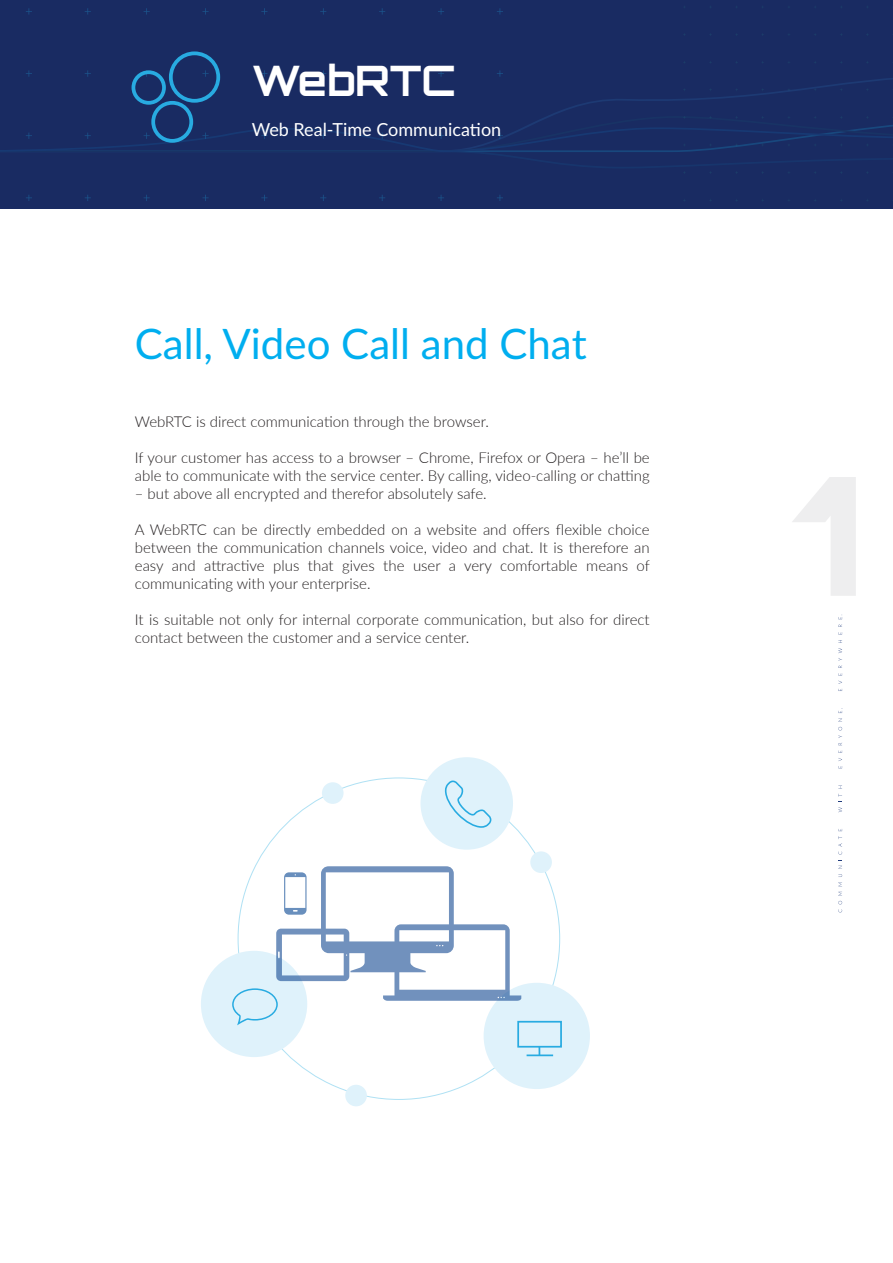
<style>
.page{position:relative;width:893px;height:1263px;background:#fff}
.page>*{position:absolute;margin:0;border:0;box-sizing:border-box;transform-origin:0 0}
.t1{font:42px "Lato";color:#00aeef}
.t2{font:700 42px "Orbitron";color:#fff}
.t3{font:18px "Lato";color:#fff}
.t4{font:300 15px/18px "Lato";color:#231f20}
</style>
<div class="page">
<div style="left:0;top:0;width:892px;height:208px;background:#192b62"></div>
<svg style="left:26px;top:195px;width:6px;height:6px"></svg>
<svg style="left:85px;top:195px;width:6px;height:6px"></svg>
<svg style="left:320px;top:195px;width:6px;height:6px"></svg>
<svg style="left:379px;top:195px;width:6px;height:6px"></svg>
<svg style="left:438px;top:195px;width:6px;height:6px"></svg>
<svg style="left:497px;top:195px;width:6px;height:6px"></svg>
<svg style="left:26px;top:8px;width:6px;height:7px"></svg>
<svg style="left:85px;top:8px;width:6px;height:7px"></svg>
<svg style="left:144px;top:8px;width:6px;height:7px"></svg>
<svg style="left:202px;top:8px;width:6px;height:7px"></svg>
<svg style="left:261px;top:8px;width:6px;height:7px"></svg>
<svg style="left:320px;top:8px;width:6px;height:7px"></svg>
<svg style="left:379px;top:8px;width:6px;height:7px"></svg>
<svg style="left:438px;top:8px;width:6px;height:6px"></svg>
<svg style="left:497px;top:8px;width:6px;height:6px"></svg>
<svg style="left:26px;top:70px;width:6px;height:6px"></svg>
<svg style="left:438px;top:71px;width:6px;height:5px"></svg>
<svg style="left:497px;top:71px;width:6px;height:5px"></svg>
<svg style="left:28px;top:76px;width:864px;height:40px"></svg>
<svg style="left:0;top:116px;width:892px;height:57px"></svg>
<svg style="left:838px;top:901px;width:4px;height:11px"></svg>
<svg style="left:838px;top:860px;width:4px;height:26px"></svg>
<svg style="left:838px;top:829px;width:4px;height:25px"></svg>
<svg style="left:838px;top:807px;width:4px;height:5px"></svg>
<svg style="left:838px;top:727px;width:4px;height:41px"></svg>
<svg style="left:838px;top:681px;width:4px;height:10px"></svg>
<svg style="left:838px;top:640px;width:4px;height:35px"></svg>
<svg style="left:838px;top:615px;width:4px;height:19px"></svg>
<div style="left:420px;top:757px;width:93px;height:93px;background:#dff2fb;border-radius:46px"></div>
<div style="left:530px;top:851px;width:22px;height:22px;background:#dff2fb;border-radius:11px"></div>
<div style="left:322px;top:782px;width:21px;height:22px;background:#dff2fb;border-radius:11px"></div>
<div style="left:345px;top:1085px;width:22px;height:21px;background:#dff2fb;border-radius:11px"></div>
<svg style="left:445px;top:780px;width:46px;height:48px"></svg>
<div style="left:201px;top:951px;width:106px;height:106px;background:#dff2fb;border-radius:53px"></div>
<svg style="left:232px;top:988px;width:46px;height:37px"></svg>
<div style="left:483px;top:983px;width:107px;height:106px;background:#dff2fb;border-radius:53px"></div>
<svg style="left:517px;top:1020px;width:45px;height:35px"></svg>
<hr style="left:527px;top:1054px;width:25px;height:2px;background:#28abe1">
<svg style="left:276px;top:866px;width:245px;height:135px"></svg>
<svg style="left:284px;top:872px;width:22px;height:43px"></svg>
<div style="left:131px;top:70px;width:35px;height:35px;border:4px solid #28abe1;border-radius:50%"></div>
<div style="left:169px;top:51px;width:51px;height:52px;border:4px solid #28abe1;border-radius:50%"></div>
<div style="left:151px;top:101px;width:42px;height:42px;border:4px solid #28abe1;border-radius:50%"></div>
<h1 class="t2" style="left:252px;top:55px;width:206px">WebRTC</h1>
<p class="t3" style="left:252px;top:116px;width:251px">Web Real-Time Communication</p>
<h1 class="t1" style="left:135px;top:314px;width:453px">Call, Video Call and Chat</h1>
<p class="t4" style="left:135px;top:412px;width:355px">WebRTC is direct communication through the browser.</p>
<p class="t4" style="left:135px;top:448px;width:516px">If your customer has access to a browser – Chrome, Firefox or Opera – he’ll be able to communicate with the service center. By calling, video-calling or chatting</p>
<p class="t4" style="left:135px;top:484px;width:353px">– but above all encrypted and therefor absolutely safe.</p>
<p class="t4" style="left:135px;top:520px;width:516px;text-align:justify">A WebRTC can be directly embedded on a website and offers flexible choice between the communication channels voice, video and chat. It is therefore an easy and attractive plus that gives the user a very comfortable means of communicating with your enterprise.</p>
<p class="t4" style="left:135px;top:610px;width:516px">It is suitable not only for internal corporate communication, but also for direct contact between the customer and a service center.</p>
</div>
